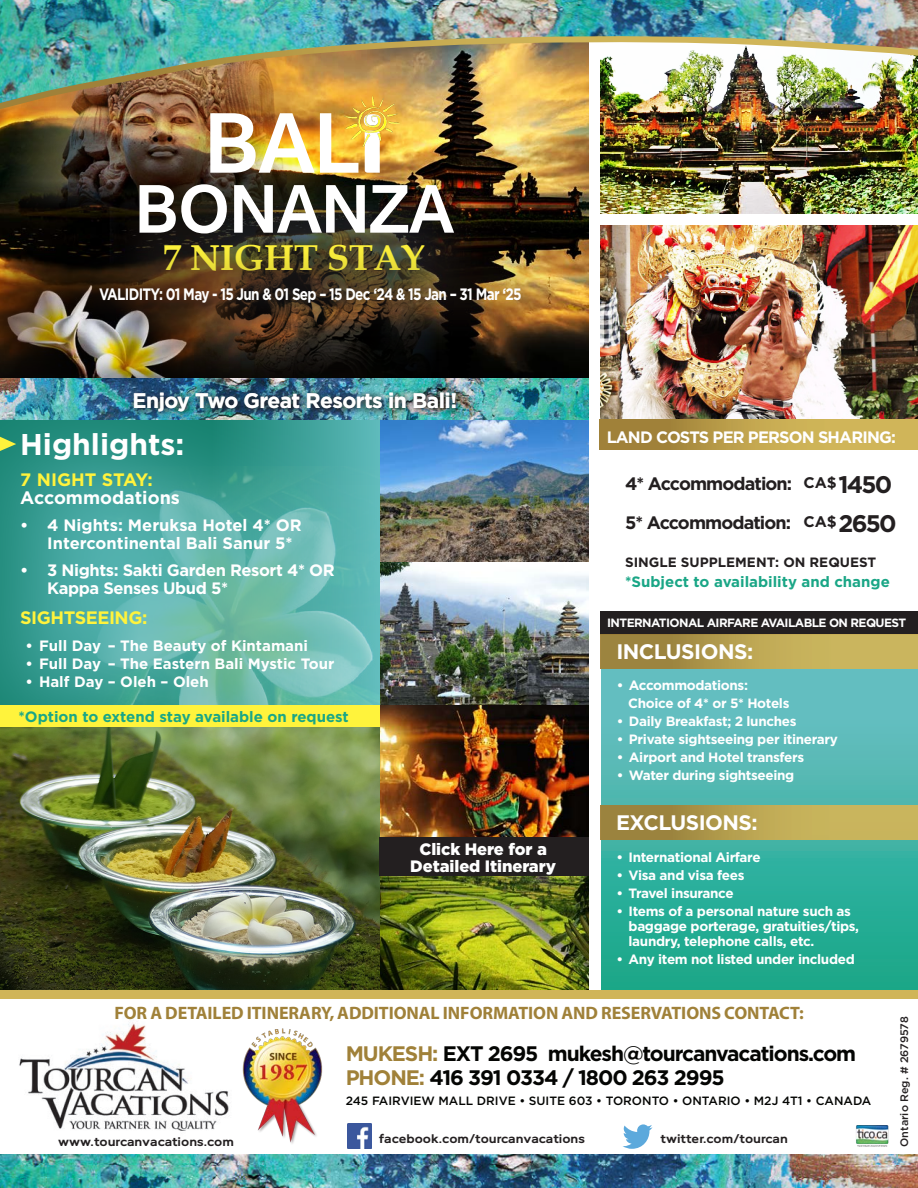
<style>
.page{position:relative;width:918px;height:1188px;background:#fff}
.page>*{position:absolute;margin:0;border:0;box-sizing:border-box;transform-origin:0 0}
.t1{font:700 90px "Gautami";color:#fff}
.t2{font:700 72px "Gautami";letter-spacing:-.01em;color:#fff}
.t3{font:700 36px "Book Antiqua";color:#fff33c}
.t4{font:700 30px "Gotham";color:#fff}
.t5{font:700 24px "Gotham";color:#231f20}
.t6{font:700 21px "Gotham";letter-spacing:-.05em;color:#040503}
.t7{font:700 21px "Gotham";letter-spacing:-.025em;color:#fff}
.t8{font:700 18px "Myriad Pro";letter-spacing:-.005em;color:#a08139}
.t9{font:700 18px "Gotham";letter-spacing:-.05em;color:#231f20}
.t10{font:700 18px "Gotham";color:#fff}
.t11{font:700 18px "Gotham";letter-spacing:-.025em;color:#fff33c}
.t12{font:700 18px "Gotham";color:#fff33c}
.t13{font:700 16.5px/18px "Gotham";color:#fff}
.t14{font:700 16.5px "Gotham";letter-spacing:-.05em;color:#fff;scale:.82 1}
.t15{font:700 16.5px/18px "Gotham";letter-spacing:-.025em;color:#fff}
.t16{font:900 16.5px/16.5px "Gotham";letter-spacing:-.005em;color:#fff;text-align:center}
.t17{font:700 16.5px "Gotham";letter-spacing:-.05em;color:#fff}
.t18{font:700 15.3px "Gotham";color:#231f20}
.t19{font:700 15px "Gotham";color:#fff}
.t20{font:700 15px "Gotham";color:#1aa686}
.t21{font:700 13.5px/15px "Gotham";letter-spacing:-.025em;color:#fff}
.t22{font:700 13.5px "Gotham";color:#231f20}
.t23{font:700 12px "Victory Neue";color:#231f20}
.t24{font:500 12px "Gotham";color:#040503}
.t25{font:700 12px "Gotham";letter-spacing:-.05em;color:#fff}
.t26{font:500 10.8px "Gotham";color:#231f20}
.s1{font-family:"HP Simplified";font-size:81px}
.s2{font-size:15.3px}
.s3{font-size:24px}
.s4{color:#a08139}
</style>
<div class="page">
<svg style="left:602px;top:634px;width:316px;height:356px;background:#41b3a6"></svg>
<img style="left:0;top:127px;width:589px;height:252px">
<img style="left:600px;top:127px;width:318px;height:87px">
<img style="left:600px;top:226px;width:318px;height:194px">
<img style="left:380px;top:420px;width:209px;height:570px">
<img style="left:0;top:127px;width:343px;height:92px">
<div style="left:598px;top:611px;width:320px;height:23px;background:#231f20"></div>
<img style="left:0;top:1154px;width:918px;height:34px">
<img style="left:242px;top:352px;width:197px;height:27px">
<img style="left:0;top:251px;width:242px;height:118px">
<div style="left:104px;top:181px;width:385px;height:153px;background:#231f20;opacity:.57"></div>
<div style="left:51px;top:237px;width:519px;height:115px;background:#231f20;opacity:.46"></div>
<img style="left:343px;top:127px;width:57px;height:20px">
<img style="left:431px;top:379px;width:158px;height:40px">
<img style="left:0;top:791px;width:380px;height:199px">
<div style="left:589px;top:0;width:11px;height:1017px;background:#fff"></div>
<img style="left:0;top:369px;width:431px;height:422px">
<div style="left:0;top:705px;width:379px;height:22px;background:#fff33c"></div>
<img style="left:19px;top:1022px;width:210px;height:109px">
<img style="left:242px;top:1028px;width:81px;height:116px">
<img style="left:856px;top:1125px;width:33px;height:22px">
<img style="left:347px;top:1124px;width:25px;height:25px">
<svg style="left:623px;top:1124px;width:30px;height:25px"></svg>
<div style="left:0;top:990px;width:918px;height:8px;background:#d0b559"></div>
<img style="left:0;top:0;width:918px;height:127px">
<div style="left:601px;top:635px;width:317px;height:34px;background:linear-gradient(to right,#98803c,#d6c266)"></div>
<div style="left:600px;top:805px;width:318px;height:34px;background:linear-gradient(to right,#977f3b,#d5c265)"></div>
<div style="left:600px;top:420px;width:318px;height:30px;background:linear-gradient(to right,#9d7d36,#ddc361)"></div>
<svg style="left:0;top:437px;width:16px;height:14px"></svg>
<div style="left:379px;top:837px;width:209px;height:39px;background:#231f20"></div>
<div style="left:128px;top:386px;width:336px;height:34px;background:#231f20;opacity:.75"></div>
<h1 class="t1" style="left:204px;top:89px;width:182px">BAL<span class="s1">i</span></h1>
<h2 class="t2" style="left:135px;top:166px;width:321px">BONANZA</h2>
<h3 class="t3" style="left:163px;top:233px;width:264px">7 NIGHT STAY</h3>
<p class="t14" style="left:99px;top:283px;width:517px">VALIDITY: 01 May - 15 Jun &amp; 01 Sep – 15 Dec ‘24 &amp; 15 Jan – 31 Mar ‘25</p>
<h3 class="t7" style="left:133px;top:386px;width:326px">Enjoy Two Great Resorts in Bali!</h3>
<h3 class="t4" style="left:20px;top:424px;width:166px">Highlights:</h3>
<h3 class="t12" style="left:20px;top:467px;width:134px">7 NIGHT STAY:</h3>
<h3 class="t10" style="left:20px;top:485px;width:161px">Accommodations</h3>
<p class="t13" style="left:47px;top:516px;width:256px;text-indent:-27px">• 4 Nights: Meruksa Hotel 4* OR<br>Intercontinental Bali Sanur 5*</p>
<p class="t15" style="left:47px;top:561px;width:289px;text-indent:-27px">• 3 Nights: Sakti Garden Resort 4* OR<br>Kappa Senses Ubud 5*</p>
<h3 class="t11" style="left:20px;top:605px;width:129px">SIGHTSEEING:</h3>
<p class="t19" style="left:26px;top:635px;width:284px">• Full Day – The Beauty of Kintamani</p>
<p class="t19" style="left:26px;top:653px;width:310px">• Full Day – The Eastern Bali Mystic Tour</p>
<p class="t19" style="left:26px;top:671px;width:185px">• Half Day – Oleh – Oleh</p>
<p class="t20" style="left:18px;top:707px;width:332px">*Option to extend stay available on request</p>
<p class="t16" style="left:410px;top:841px;width:147px">Click Here for a<br>Detailed Itinerary</p>
<p class="t17" style="left:607px;top:426px;width:291px">LAND COSTS PER PERSON SHARING:</p>
<h3 class="t9" style="left:625px;top:472px;width:169px">4* Accommodation:</h3>
<h3 class="t5" style="left:839px;top:468px;width:55px">1450</h3>
<h3 class="t9" style="left:625px;top:511px;width:273px">5* Accommodation: <span class="s2">CA$</span> <span class="s3">2650</span></h3>
<p class="t18" style="left:803px;top:472px;width:35px">CA$</p>
<p class="t22" style="left:625px;top:553px;width:253px">SINGLE SUPPLEMENT: ON REQUEST</p>
<p class="t20" style="left:625px;top:571px;width:266px">*Subject to availability and change</p>
<p class="t25" style="left:607px;top:615px;width:300px">INTERNATIONAL AIRFARE AVAILABLE ON REQUEST</p>
<h3 class="t7" style="left:616px;top:638px;width:138px">INCLUSIONS:</h3>
<p class="t21" style="left:628px;top:677px;width:163px;line-height:18px;text-indent:-11px">• Accommodations:<br>Choice of 4* or 5* Hotels</p>
<p class="t21" style="left:617px;top:714px;width:181px">• Daily Breakfast; 2 lunches</p>
<p class="t21" style="left:617px;top:732px;width:222px">• Private sightseeing per itinerary</p>
<p class="t21" style="left:617px;top:750px;width:189px">• Airport and Hotel transfers</p>
<p class="t21" style="left:617px;top:768px;width:179px">• Water during sightseeing</p>
<h3 class="t7" style="left:616px;top:808px;width:143px">EXCLUSIONS:</h3>
<p class="t21" style="left:617px;top:849px;width:146px">• International Airfare</p>
<p class="t21" style="left:617px;top:867px;width:129px">• Visa and visa fees</p>
<p class="t21" style="left:617px;top:885px;width:119px">• Travel insurance</p>
<p class="t21" style="left:629px;top:903px;width:232px;text-indent:-12px">• Items of a personal nature such as baggage porterage, gratuities/tips, laundry, telephone calls, etc.</p>
<p class="t21" style="left:617px;top:951px;width:240px">• Any item not listed under included</p>
<h3 class="t8" style="left:114px;top:1001px;width:691px">FOR A DETAILED ITINERARY, ADDITIONAL INFORMATION AND RESERVATIONS CONTACT:</h3>
<h3 class="t6" style="left:346px;top:1039px;width:512px"><span class="s4">MUKESH:</span> EXT 2695 mukesh@tourcanvacations.com</h3>
<h3 class="t6" style="left:346px;top:1064px;width:381px"><span class="s4">PHONE:</span> 416 391 0334 / 1800 263 2995</h3>
<p class="t24" style="left:346px;top:1092px;width:527px">245 FAIRVIEW MALL DRIVE • SUITE 603 • TORONTO • ONTARIO • M2J 4T1 • CANADA</p>
<p class="t23" style="left:58px;top:1134px;width:177px">www.tourcanvacations.com</p>
<p class="t23" style="left:379px;top:1131px;width:207px">facebook.com/tourcanvacations</p>
<p class="t23" style="left:661px;top:1131px;width:129px">twitter.com/tourcan</p>
<p class="t26" style="left:897px;top:1147px;width:132px;rotate:-90deg">Ontario Reg. # 2679578</p>
</div>
